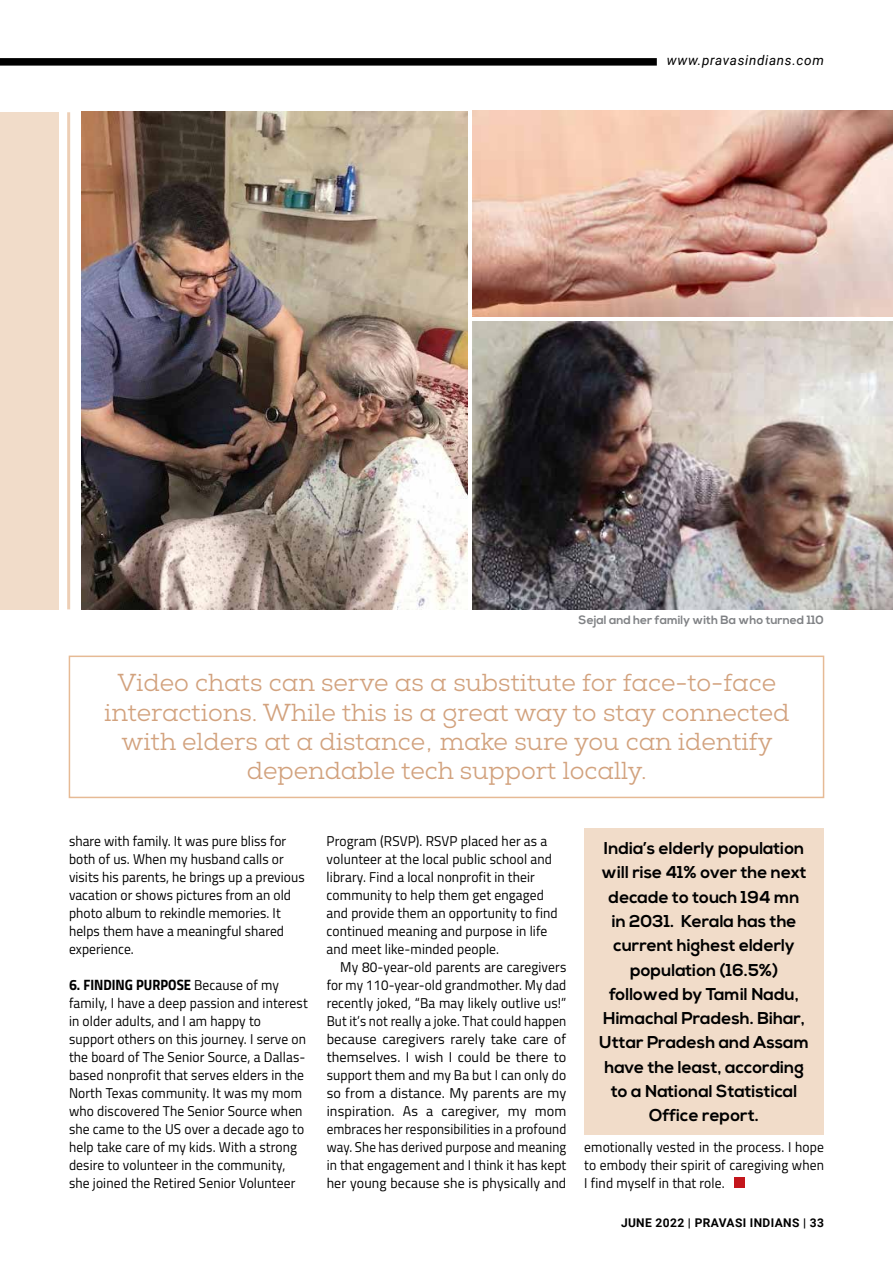
<style>
.page{position:relative;width:893px;height:1263px;background:#fff}
.page>*{position:absolute;margin:0;border:0;box-sizing:border-box;transform-origin:0 0}
.t1{font:24.6px/29.4px "Nexa Slab";color:#d2a27e;text-align:center}
.t2{font:700 17.1px/24.3px "Nexa";color:#000;text-align:center}
.t3{font:15px "Titillium Bold Upright";color:#000;scale:.95 1}
.t4{font:14.25px/18px "Titillium";letter-spacing:.01em;color:#000;scale:.95 1}
.t5{font:italic 13.5px "Roboto";letter-spacing:.05em;color:#000}
.t6{font:700 12px "Nexa";color:#808285}
.t7{font:700 12px "Roboto";letter-spacing:.03em;color:#000}
.s1{font-family:"Titillium";font-size:14.25px}
</style>
<div class="page">
<div style="left:0;top:58px;width:657px;height:8px;background:#000"></div>
<div style="left:584px;top:828px;width:240px;height:306px;background:#f1dcc9"></div>
<div style="left:0;top:112px;width:58px;height:497px;background:#f1dcc9"></div>
<hr style="left:67px;top:112px;width:3px;height:497px;background:#e6ba95">
<img style="left:81px;top:112px;width:387px;height:497px">
<img style="left:472px;top:321px;width:421px;height:288px">
<img style="left:472px;top:110px;width:421px;height:206px">
<div style="left:734px;top:1178px;width:10px;height:10px;background:#c4161c"></div>
<div style="left:69px;top:656px;width:755px;height:142px;border:2px solid #e6ba95"></div>
<p class="t5" style="left:667px;top:51px;width:158px">www.pravasindians.com</p>
<p class="t6" style="left:578px;top:613px;width:247px">Sejal and her family with Ba who turned 110</p>
<h1 class="t1" style="left:104px;top:668px;width:687px">Video chats can serve as a substitute for face-to-face interactions. While this is a great way to stay connected with elders at a distance, make sure you can identify dependable tech support locally.</h1>
<p class="t4" style="left:69px;top:831px;width:250px">share with family. It was pure bliss for both of us. When my husband calls or visits his parents, he brings up a previous vacation or shows pictures from an old photo album to rekindle memories. It helps them have a meaningful shared experience.</p>
<p class="t3" style="left:69px;top:973px;width:223px">6. FINDING PURPOSE <span class="s1">Because of my</span></p>
<p class="t4" style="left:69px;top:993px;width:253px">family, I have a deep passion and interest in older adults, and I am happy to support others on this journey. I serve on the board of The Senior Source, a Dallas&shy;based nonprofit that serves elders in the North Texas community. It was my mom who discovered The Senior Source when she came to the US over a decade ago to help take care of my kids. With a strong desire to volunteer in the community, she joined the Retired Senior Volunteer</p>
<p class="t4" style="left:327px;top:831px;width:245px">Program (RSVP). RSVP placed her as a volunteer at the local public school and library. Find a local nonprofit in their community to help them get engaged and provide them an opportunity to find continued meaning and purpose in life and meet like-minded people.</p>
<p class="t4" style="left:327px;top:957px;width:254px;text-align:justify;text-indent:14px">My 80-year-old parents are caregivers for my 110-year-old grandmother. My dad recently joked, “Ba may likely outlive us!” But it’s not really a joke. That could happen because caregivers rarely take care of themselves. I wish I could be there to support them and my Ba but I can only do so from a distance. My parents are my inspiration. As a caregiver, my mom embraces her responsibilities in a profound way. She has derived purpose and meaning in that engagement and I think it has kept her young because she is physically and</p>
<p class="t2" style="left:599px;top:837px;width:211px">India’s elderly population will rise 41% over the next decade to touch 194 mn<br>in 2031. Kerala has the current highest elderly population (16.5%) followed by Tamil Nadu,<br>Himachal Pradesh. Bihar,<br>Uttar Pradesh and Assam have the least, according to a National Statistical<br>Office report.</p>
<p class="t4" style="left:584px;top:1137px;width:254px;text-align:justify">emotionally vested in the process. I hope to embody their spirit of caregiving when I find myself in that role.</p>
<p class="t7" style="left:621px;top:1214px;width:204px">JUNE 2022 | PRAVASI INDIANS | 33</p>
</div>
